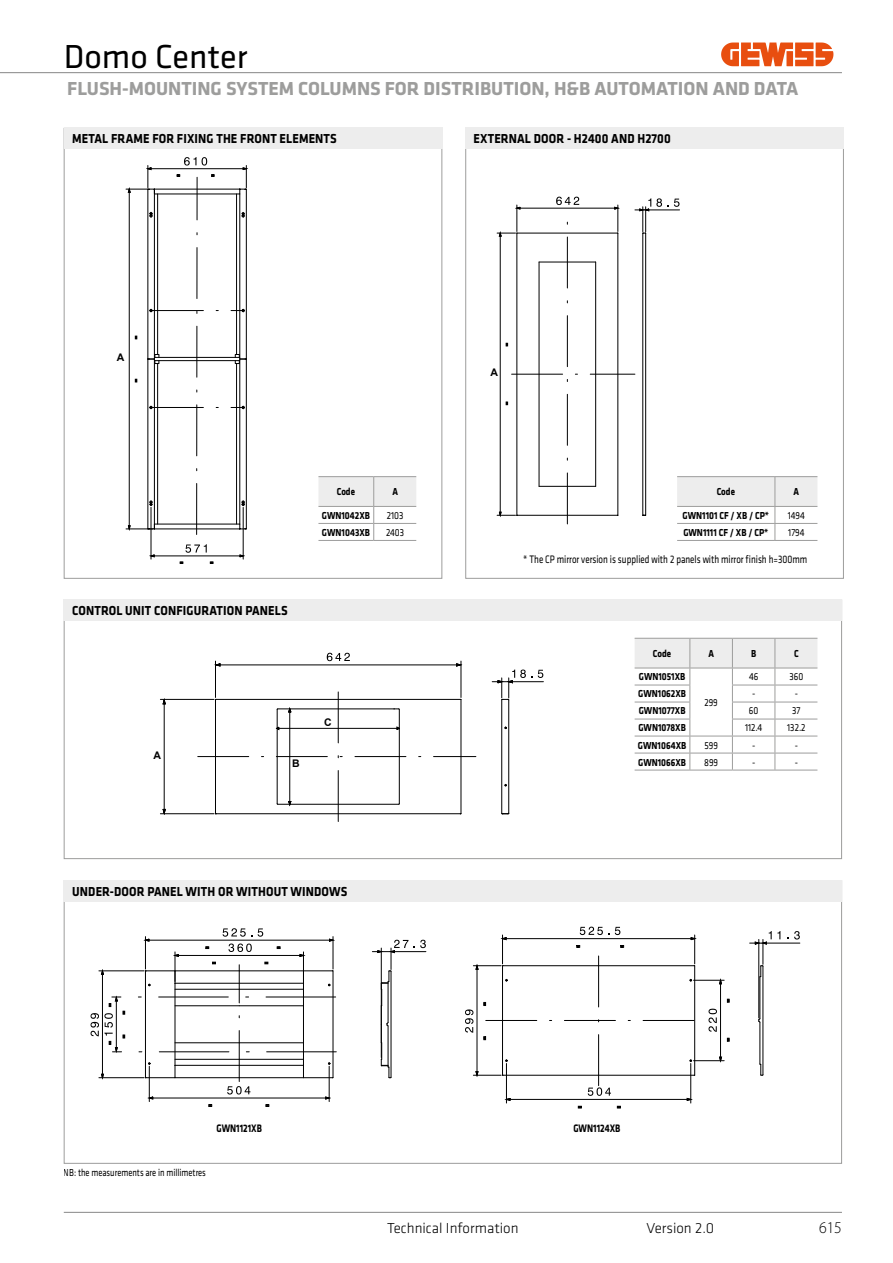
<style>
.page{position:relative;width:893px;height:1263px;background:#fff}
.page>*{position:absolute;margin:0;border:0;box-sizing:border-box;transform-origin:0 0}
.t1{font:34.5px "Klavika";color:#000}
.t2{font:700 19.5px "Klavika";color:#9d9d9c}
.t3{font:300 16.5px "Myriad Pro";color:#000;scale:.95 1}
.t4{font:300 15px "Klavika";color:#000}
.t5{font:700 13.5px "Klavika";letter-spacing:.01em;color:#000;scale:.9 1}
.t6{font:11.25px "Klavika";color:#000;scale:.8 1}
.t7{font:700 11.25px "Klavika";color:#000;scale:.8 1}
.t8{font:700 10.5px "Klavika";color:#000;scale:.85 1}
.t9{font:10.5px "Klavika";color:#000;scale:.85 1}
.t10{font:10.5px "Klavika";color:#000;scale:.8 1}
.t11{font:700 10.5px "Arial";color:#000}
</style>
<div class="page">
<svg style="left:185px;top:544px;width:22px;height:9px"></svg>
<hr style="left:151px;top:507px;width:1px;height:52px;background:#000">
<hr style="left:243px;top:507px;width:1px;height:52px;background:#000">
<hr style="left:154px;top:556px;width:86px;height:1px;background:#000">
<svg style="left:240px;top:554px;width:5px;height:3px"></svg>
<svg style="left:149px;top:554px;width:6px;height:3px"></svg>
<svg style="left:126px;top:157px;width:122px;height:378px"></svg>
<hr style="left:160px;top:813px;width:54px;height:1px;background:#000">
<hr style="left:160px;top:699px;width:54px;height:1px;background:#000">
<hr style="left:164px;top:703px;width:1px;height:107px;background:#000">
<svg style="left:163px;top:698px;width:3px;height:6px"></svg>
<svg style="left:163px;top:809px;width:3px;height:6px"></svg>
<svg style="left:327px;top:653px;width:23px;height:8px"></svg>
<hr style="left:215px;top:661px;width:1px;height:36px;background:#000">
<hr style="left:461px;top:661px;width:1px;height:36px;background:#000">
<hr style="left:219px;top:665px;width:238px;height:1px;background:#000">
<svg style="left:456px;top:663px;width:6px;height:3px"></svg>
<hr style="left:501px;top:700px;width:1px;height:113px;background:#000">
<hr style="left:508px;top:700px;width:1px;height:113px;background:#000">
<svg style="left:492px;top:669px;width:51px;height:31px"></svg>
<svg style="left:198px;top:681px;width:278px;height:140px"></svg>
<svg style="left:414px;top:940px;width:12px;height:8px"></svg>
<hr style="left:394px;top:951px;width:32px;height:1px;background:#000">
<svg style="left:372px;top:940px;width:36px;height:138px"></svg>
<svg style="left:91px;top:928px;width:245px;height:179px"></svg>
<svg style="left:465px;top:926px;width:264px;height:182px"></svg>
<hr style="left:503px;top:965px;width:96px;height:1px;background:#000">
<hr style="left:599px;top:965px;width:95px;height:1px;background:#000">
<hr style="left:599px;top:1075px;width:95px;height:1px;background:#000">
<hr style="left:503px;top:1075px;width:96px;height:1px;background:#000">
<svg style="left:787px;top:931px;width:13px;height:8px"></svg>
<hr style="left:758px;top:939px;width:1px;height:79px;background:#000">
<hr style="left:766px;top:943px;width:34px;height:1px;background:#000">
<hr style="left:760px;top:977px;width:1px;height:42px;background:#000">
<hr style="left:760px;top:1022px;width:1px;height:42px;background:#000">
<hr style="left:763px;top:966px;width:1px;height:109px;background:#000">
<svg style="left:750px;top:931px;width:30px;height:46px"></svg>
<svg style="left:759px;top:1063px;width:4px;height:13px"></svg>
<div style="left:64px;top:128px;width:378px;height:21px;background:#ededed"></div>
<div style="left:465px;top:128px;width:378px;height:21px;background:#ededed"></div>
<div style="left:64px;top:600px;width:778px;height:21px;background:#ededed"></div>
<div style="left:64px;top:880px;width:778px;height:21px;background:#ededed"></div>
<hr style="left:318px;top:476px;width:56px;height:1px;background:#9d9d9c">
<hr style="left:374px;top:476px;width:42px;height:1px;background:#9d9d9c">
<svg style="left:318px;top:477px;width:98px;height:63px"></svg>
<hr style="left:318px;top:540px;width:56px;height:1px;background:#9d9d9c">
<hr style="left:374px;top:540px;width:42px;height:1px;background:#9d9d9c">
<svg style="left:497px;top:197px;width:320px;height:343px"></svg>
<hr style="left:677px;top:540px;width:98px;height:1px;background:#9d9d9c">
<hr style="left:775px;top:540px;width:42px;height:1px;background:#9d9d9c">
<svg style="left:635px;top:638px;width:182px;height:132px"></svg>
<hr style="left:635px;top:770px;width:55px;height:1px;background:#9d9d9c">
<hr style="left:690px;top:770px;width:42px;height:1px;background:#9d9d9c">
<hr style="left:732px;top:770px;width:43px;height:1px;background:#9d9d9c">
<hr style="left:775px;top:770px;width:42px;height:1px;background:#9d9d9c">
<hr style="left:64px;top:1212px;width:778px;height:1px;background:#878787">
<hr style="left:0;top:72px;width:842px;height:1px;background:#878787">
<svg style="left:721px;top:43px;width:112px;height:23px"></svg>
<h1 class="t1" style="left:64px;top:38px;width:185px">Domo Center</h1>
<h2 class="t2" style="left:67px;top:78px;width:732px">FLUSH-MOUNTING SYSTEM COLUMNS FOR DISTRIBUTION, H&amp;B AUTOMATION AND DATA</h2>
<p class="t5" style="left:72px;top:131px;width:295px">METAL FRAME FOR FIXING THE FRONT ELEMENTS</p>
<p class="t5" style="left:473px;top:131px;width:221px">EXTERNAL DOOR - H2400 AND H2700</p>
<p class="t11" style="left:117px;top:350px;width:9px">A</p>
<p class="t5" style="left:72px;top:603px;width:241px">CONTROL UNIT CONFIGURATION PANELS</p>
<p class="t8" style="left:337px;top:486px;width:23px">Code</p>
<p class="t8" style="left:392px;top:486px;width:8px">A</p>
<p class="t8" style="left:322px;top:510px;width:58px">GWN1042XB</p>
<p class="t9" style="left:387px;top:510px;width:21px">2103</p>
<p class="t8" style="left:322px;top:527px;width:58px">GWN1043XB</p>
<p class="t9" style="left:386px;top:527px;width:23px">2403</p>
<p class="t11" style="left:153px;top:748px;width:9px">A</p>
<p class="t11" style="left:292px;top:757px;width:9px">B</p>
<p class="t11" style="left:324px;top:715px;width:9px">C</p>
<p class="t5" style="left:72px;top:884px;width:307px">UNDER-DOOR PANEL WITH OR WITHOUT WINDOWS</p>
<p class="t11" style="left:490px;top:365px;width:9px">A</p>
<p class="t8" style="left:717px;top:486px;width:23px">Code</p>
<p class="t8" style="left:794px;top:486px;width:8px">A</p>
<p class="t8" style="left:683px;top:510px;width:103px">GWN1101 CF / XB / CP*</p>
<p class="t9" style="left:788px;top:510px;width:22px">1494</p>
<p class="t8" style="left:683px;top:527px;width:102px">GWN1111 CF / XB / CP*</p>
<p class="t9" style="left:788px;top:527px;width:21px">1794</p>
<p class="t6" style="left:523px;top:553px;width:356px">* The CP mirror version is supplied with 2 panels with mirror finish h=300mm</p>
<p class="t8" style="left:653px;top:648px;width:23px">Code</p>
<p class="t8" style="left:708px;top:648px;width:8px">A</p>
<p class="t8" style="left:751px;top:648px;width:8px">B</p>
<p class="t8" style="left:794px;top:648px;width:7px">C</p>
<p class="t8" style="left:639px;top:671px;width:56px">GWN1051XB</p>
<p class="t9" style="left:704px;top:697px;width:17px">299</p>
<p class="t9" style="left:749px;top:671px;width:13px">46</p>
<p class="t9" style="left:789px;top:671px;width:18px">360</p>
<p class="t8" style="left:638px;top:688px;width:58px">GWN1062XB</p>
<p class="t9" style="left:752px;top:688px;width:5px">-</p>
<p class="t9" style="left:795px;top:688px;width:5px">-</p>
<p class="t8" style="left:639px;top:705px;width:56px">GWN1077XB</p>
<p class="t9" style="left:749px;top:705px;width:13px">60</p>
<p class="t9" style="left:792px;top:705px;width:11px">37</p>
<p class="t8" style="left:638px;top:722px;width:57px">GWN1078XB</p>
<p class="t9" style="left:745px;top:722px;width:22px">112.4</p>
<p class="t9" style="left:787px;top:722px;width:23px">132.2</p>
<p class="t8" style="left:638px;top:739px;width:58px">GWN1064XB</p>
<p class="t9" style="left:704px;top:739px;width:17px">599</p>
<p class="t9" style="left:752px;top:739px;width:5px">-</p>
<p class="t9" style="left:795px;top:739px;width:5px">-</p>
<p class="t8" style="left:638px;top:756px;width:58px">GWN1066XB</p>
<p class="t9" style="left:704px;top:756px;width:18px">899</p>
<p class="t9" style="left:752px;top:756px;width:5px">-</p>
<p class="t9" style="left:795px;top:756px;width:5px">-</p>
<p class="t7" style="left:216px;top:1122px;width:58px">GWN1121XB</p>
<p class="t7" style="left:573px;top:1122px;width:60px">GWN1124XB</p>
<p class="t10" style="left:64px;top:1167px;width:179px">NB: the measurements are in millimetres</p>
<p class="t4" style="left:387px;top:1220px;width:133px">Technical Information</p>
<p class="t4" style="left:646px;top:1220px;width:69px">Version 2.0</p>
<p class="t3" style="left:819px;top:1218px;width:26px">615</p>
</div>
